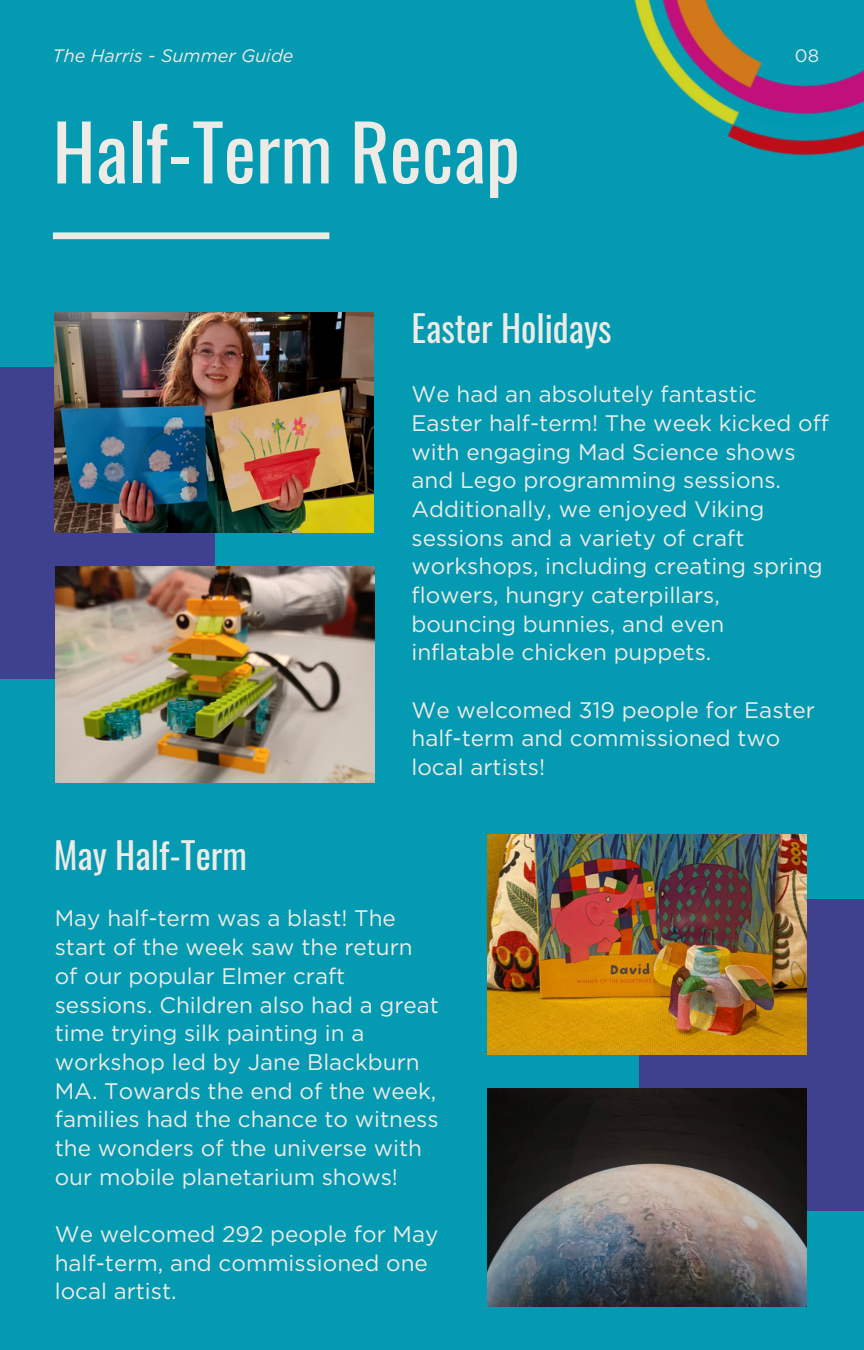
<style>
.page{position:relative;width:864px;height:1350px;background:#039ab2}
.page>*{position:absolute;margin:0;border:0;box-sizing:border-box;transform-origin:0 0}
.t1{font:76.5px "Oswald";color:#edebe6}
.t2{font:36px "Oswald";color:#edebe6}
.t3{font:22.5px/28.8px "Gotham";color:#edebe6}
.t4{font:italic 18px "Gotham";color:#edebe6}
.t5{font:18px "Gotham";color:#edebe6}
</style>
<div class="page">
<div style="left:53px;top:232px;width:276px;height:7px;background:#edebe6"></div>
<div style="left:0;top:367px;width:215px;height:312px;background:#3f408e"></div>
<img style="left:55px;top:313px;width:319px;height:219px">
<img style="left:56px;top:567px;width:319px;height:216px">
<div style="left:639px;top:899px;width:225px;height:311px;background:#3f408e"></div>
<img style="left:488px;top:835px;width:319px;height:219px">
<img style="left:488px;top:1088px;width:319px;height:218px">
<img style="left:634px;top:0;width:230px;height:156px">
<p class="t4" style="left:53px;top:45px;width:242px">The Harris - Summer Guide</p>
<h1 class="t1" style="left:53px;top:92px;width:469px">Half-Term Recap</h1>
<p class="t5" style="left:795px;top:45px;width:26px">08</p>
<p class="t2" style="left:54px;top:827px;width:195px">May Half-Term</p>
<h2 class="t2" style="left:412px;top:300px;width:202px">Easter Holidays</h2>
<h3 class="t3" style="left:412px;top:380px;width:419px">We had an absolutely fantastic<br>Easter half-term! The week kicked off with engaging Mad Science shows and Lego programming sessions.<br>Additionally, we enjoyed Viking sessions and a variety of craft workshops, including creating spring flowers, hungry caterpillars, bouncing bunnies, and even inflatable chicken puppets.</h3>
<h3 class="t3" style="left:412px;top:695px;width:405px">We welcomed 319 people for Easter half-term and commissioned two local artists!</h3>
<h2 class="t3" style="left:55px;top:904px;width:386px">May half-term was a blast! The start of the week saw the return of our popular Elmer craft sessions. Children also had a great time trying silk painting in a workshop led by Jane Blackburn<br>MA. Towards the end of the week, families had the chance to witness the wonders of the universe with our mobile planetarium shows!</h2>
<h3 class="t3" style="left:55px;top:1220px;width:385px">We welcomed 292 people for May half-term, and commissioned one local artist.</h3>
</div>
